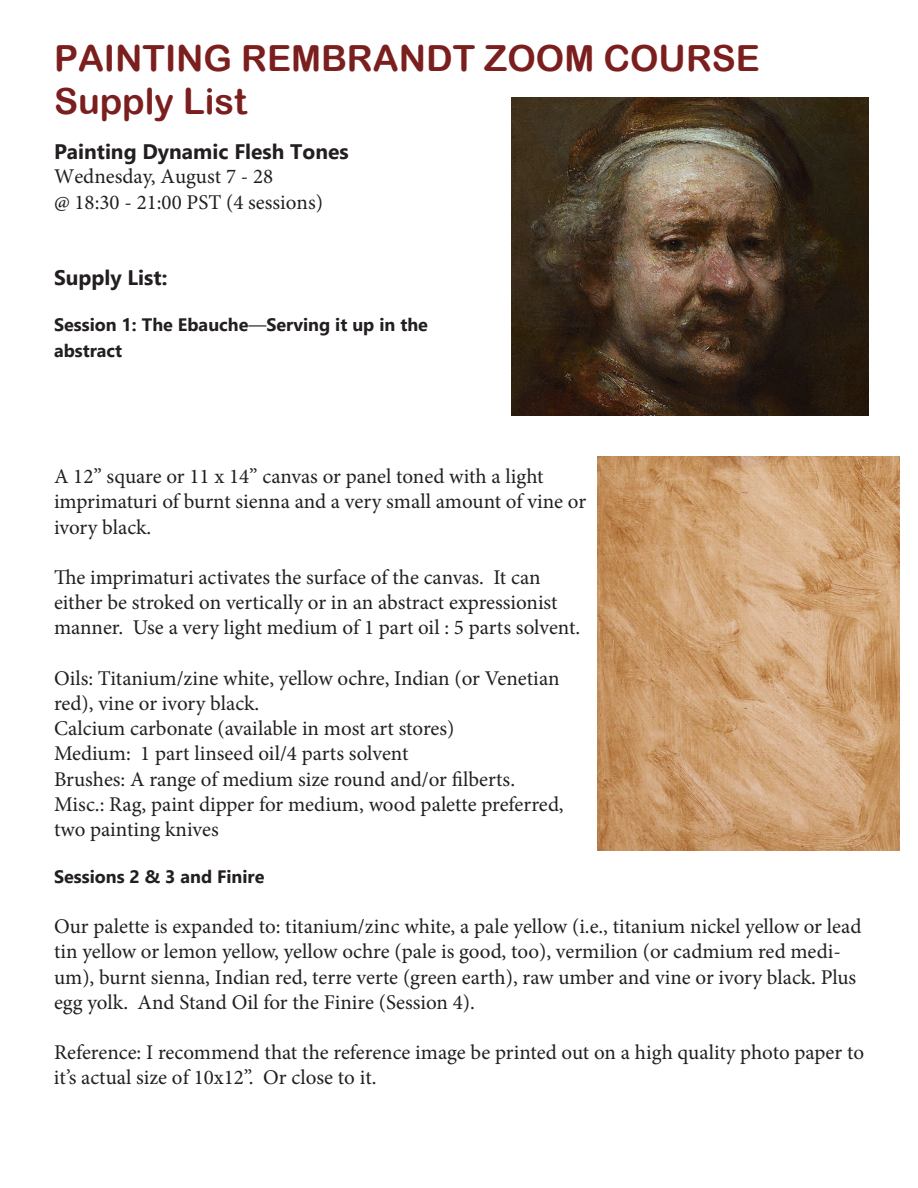
<style>
.page{position:relative;width:918px;height:1188px;background:#fff}
.page>*{position:absolute;margin:0;border:0;box-sizing:border-box;transform-origin:0 0}
.t1{font:36px/43.2px "Arial Rounded MT Bold";color:#7b1f1e}
.t2{font:21px/25.2px "Minion Pro";color:#231f20}
.t3{font:700 21px "Gadugi";color:#231f20}
.t4{font:700 18px/25.2px "Gadugi";color:#231f20}
.s1{font-weight:400}
</style>
<div class="page">
<img style="left:598px;top:456px;width:301px;height:395px">
<img style="left:512px;top:97px;width:356px;height:319px">
<h1 class="t1" style="left:54px;top:36px;width:707px">PAINTING REMBRANDT ZOOM COURSE<br>Supply List</h1>
<p class="t3" style="left:54px;top:139px;width:296px">Painting Dynamic Flesh Tones</p>
<p class="t2" style="left:54px;top:164px;width:271px">Wednesday, August 7 - 28<br>@ 18:30 - 21:00 PST (4 sessions)</p>
<p class="t3" style="left:54px;top:265px;width:115px">Supply List:</p>
<p class="t4" style="left:54px;top:312px;width:375px">Session 1: The Ebauche<span class="s1">—</span>Serving it up in the abstract</p>
<p class="t2" style="left:54px;top:464px;width:534px">A 12” square or 11 x 14” canvas or panel toned with a light imprimaturi of burnt sienna and a very small amount of vine or ivory black.</p>
<p class="t2" style="left:54px;top:565px;width:528px">The imprimaturi activates the surface of the canvas. It can either be stroked on vertically or in an abstract expressionist manner. Use a very light medium of 1 part oil : 5 parts solvent.</p>
<p class="t2" style="left:54px;top:666px;width:511px">Oils: Titanium/zine white, yellow ochre, Indian (or Venetian red), vine or ivory black.<br>Calcium carbonate (available in most art stores)<br>Medium: 1 part linseed oil/4 parts solvent<br>Brushes: A range of medium size round and/or filberts.<br>Misc.: Rag, paint dipper for medium, wood palette preferred, two painting knives</p>
<p class="t4" style="left:54px;top:864px;width:212px">Sessions 2 &amp; 3 and Finire</p>
<p class="t2" style="left:54px;top:914px;width:809px">Our palette is expanded to: titanium/zinc white, a pale yellow (i.e., titanium nickel yellow or lead tin yellow or lemon yellow, yellow ochre (pale is good, too), vermilion (or cadmium red medi&shy;um), burnt sienna, Indian red, terre verte (green earth), raw umber and vine or ivory black. Plus egg yolk. And Stand Oil for the Finire (Session 4).</p>
<p class="t2" style="left:54px;top:1040px;width:812px">Reference: I recommend that the reference image be printed out on a high quality photo paper to it’s actual size of 10x12”. Or close to it.</p>
</div>
